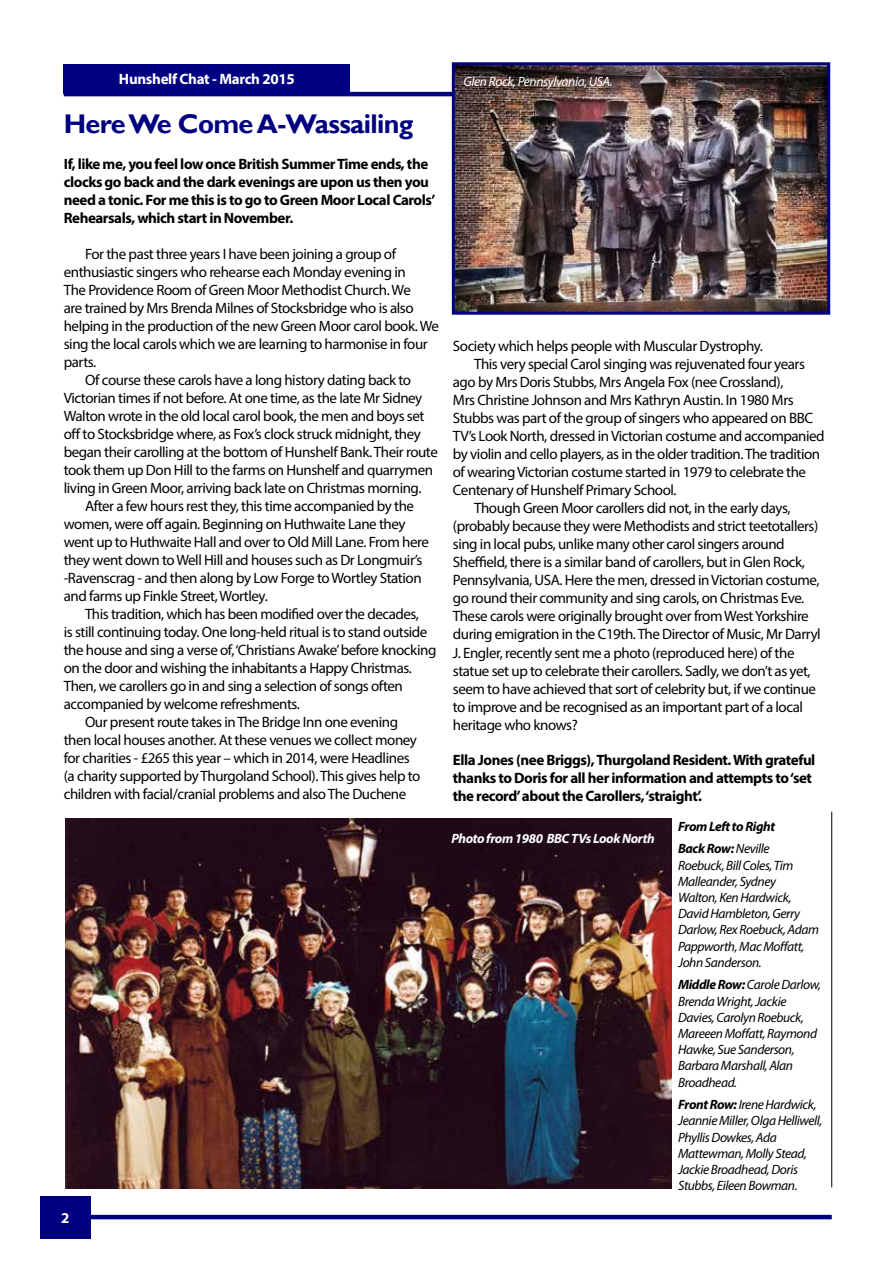
<style>
.page{position:relative;width:893px;height:1263px;background:#fff}
.page>*{position:absolute;margin:0;border:0;box-sizing:border-box;transform-origin:0 0}
.t1{font:700 27px "Gill Sans";letter-spacing:-.025em;color:#000080}
.t2{font:15px "Myriad Pro";letter-spacing:-.03em;color:#000}
.t3{font:700 15px/18px "Myriad Pro";letter-spacing:-.03em;color:#000}
.t4{font:700 15px "Myriad Pro";letter-spacing:-.02em;color:#fff}
.t5{font:italic 13.5px/16.2px "Myriad Pro";letter-spacing:-.03em;color:#000}
.t6{font:italic 700 13.5px/22.5px "Myriad Pro";letter-spacing:-.03em;color:#000}
.t7{font:italic 700 13.5px "Myriad Pro";letter-spacing:-.03em;color:#fff}
.t8{font:italic 13.5px "Myriad Pro";letter-spacing:-.03em;color:#fff}
.s1{font-weight:400}
.s2{font-weight:700}
</style>
<div class="page">
<hr style="left:64px;top:1215px;width:768px;height:4px;background:#000080">
<div style="left:40px;top:1196px;width:50px;height:43px;background:#000080"></div>
<hr style="left:64px;top:92px;width:765px;height:4px;background:#000080">
<div style="left:64px;top:64px;width:286px;height:29px;background:#000080"></div>
<img style="left:456px;top:66px;width:370px;height:245px">
<div style="left:452px;top:62px;width:378px;height:253px;border:3px solid #000080"></div>
<img style="left:65px;top:819px;width:606px;height:369px">
<hr style="left:831px;top:812px;width:1px;height:375px;background:#000">
<p class="t4" style="left:119px;top:69px;width:177px">Hunshelf Chat - March 2015</p>
<p class="t8" style="left:463px;top:73px;width:151px">Glen Rock, Pennsylvania, USA.</p>
<h1 class="t1" style="left:64px;top:107px;width:351px">Here We Come A-Wassailing</h1>
<p class="t3" style="left:64px;top:154px;width:373px">If, like me, you feel low once British Summer Time ends, the clocks go back and the dark evenings are upon us then you need a tonic. For me this is to go to Green Moor Local Carols’ Rehearsals, which start in November.</p>
<p class="t2" style="left:85px;top:244px;width:313px">For the past three years I have been joining a group of</p>
<p class="t2" style="left:64px;top:262px;width:344px">enthusiastic singers who rehearse each Monday evening in</p>
<p class="t2" style="left:64px;top:280px;width:349px">The Providence Room of Green Moor Methodist Church. We</p>
<p class="t2" style="left:64px;top:298px;width:351px">are trained by Mrs Brenda Milnes of Stocksbridge who is also</p>
<p class="t2" style="left:64px;top:316px;width:377px">helping in the production of the new Green Moor carol book. We</p>
<p class="t2" style="left:64px;top:334px;width:365px">sing the local carols which we are learning to harmonise in four</p>
<p class="t2" style="left:64px;top:352px;width:34px">parts.</p>
<p class="t2" style="left:85px;top:370px;width:328px">Of course these carols have a long history dating back to</p>
<p class="t2" style="left:64px;top:388px;width:360px">Victorian times if not before. At one time, as the late Mr Sidney</p>
<p class="t2" style="left:64px;top:406px;width:362px">Walton wrote in the old local carol book, the men and boys set</p>
<p class="t2" style="left:64px;top:424px;width:359px">off to Stocksbridge where, as Fox’s clock struck midnight, they</p>
<p class="t2" style="left:64px;top:442px;width:376px">began their carolling at the bottom of Hunshelf Bank. Their route</p>
<p class="t2" style="left:64px;top:460px;width:371px">took them up Don Hill to the farms on Hunshelf and quarrymen</p>
<p class="t2" style="left:64px;top:478px;width:359px">living in Green Moor, arriving back late on Christmas morning.</p>
<p class="t2" style="left:85px;top:496px;width:331px">After a few hours rest they, this time accompanied by the</p>
<p class="t2" style="left:64px;top:514px;width:343px">women, were off again. Beginning on Huthwaite Lane they</p>
<p class="t2" style="left:64px;top:532px;width:367px">went up to Huthwaite Hall and over to Old Mill Lane. From here</p>
<p class="t2" style="left:64px;top:550px;width:360px">they went down to Well Hill and houses such as Dr Longmuir’s</p>
<p class="t2" style="left:64px;top:568px;width:359px">-Ravenscrag - and then along by Low Forge to Wortley Station</p>
<p class="t2" style="left:64px;top:586px;width:205px">and farms up Finkle Street, Wortley.</p>
<p class="t2" style="left:85px;top:604px;width:335px">This tradition, which has been modified over the decades,</p>
<p class="t2" style="left:64px;top:622px;width:365px">is still continuing today. One long-held ritual is to stand outside</p>
<p class="t2" style="left:64px;top:640px;width:374px">the house and sing a verse of, ‘Christians Awake’ before knocking</p>
<p class="t2" style="left:64px;top:658px;width:350px">on the door and wishing the inhabitants a Happy Christmas.</p>
<p class="t2" style="left:64px;top:676px;width:341px">Then, we carollers go in and sing a selection of songs often</p>
<p class="t2" style="left:64px;top:694px;width:238px">accompanied by welcome refreshments.</p>
<p class="t2" style="left:85px;top:712px;width:315px">Our present route takes in The Bridge Inn one evening</p>
<p class="t2" style="left:64px;top:730px;width:355px">then local houses another. At these venues we collect money</p>
<p class="t2" style="left:64px;top:748px;width:347px">for charities - £265 this year – which in 2014, were Headlines</p>
<p class="t2" style="left:64px;top:766px;width:358px">(a charity supported by Thurgoland School). This gives help to</p>
<p class="t2" style="left:64px;top:784px;width:344px">children with facial/cranial problems and also The Duchene</p>
<p class="t4" style="left:61px;top:1208px;width:10px">2</p>
<p class="t2" style="left:453px;top:337px;width:311px">Society which helps people with Muscular Dystrophy.</p>
<p class="t2" style="left:474px;top:355px;width:332px">This very special Carol singing was rejuvenated four years</p>
<p class="t2" style="left:453px;top:373px;width:332px">ago by Mrs Doris Stubbs, Mrs Angela Fox (nee Crossland),</p>
<p class="t2" style="left:453px;top:391px;width:342px">Mrs Christine Johnson and Mrs Kathryn Austin. In 1980 Mrs</p>
<p class="t2" style="left:453px;top:409px;width:362px">Stubbs was part of the group of singers who appeared on BBC</p>
<p class="t2" style="left:453px;top:427px;width:373px">TV’s Look North, dressed in Victorian costume and accompanied</p>
<p class="t2" style="left:453px;top:445px;width:369px">by violin and cello players, as in the older tradition. The tradition</p>
<p class="t2" style="left:453px;top:463px;width:355px">of wearing Victorian costume started in 1979 to celebrate the</p>
<p class="t2" style="left:453px;top:481px;width:225px">Centenary of Hunshelf Primary School.</p>
<p class="t2" style="left:474px;top:499px;width:318px">Though Green Moor carollers did not, in the early days,</p>
<p class="t2" style="left:453px;top:517px;width:367px">(probably because they were Methodists and strict teetotallers)</p>
<p class="t2" style="left:453px;top:535px;width:333px">sing in local pubs, unlike many other carol singers around</p>
<p class="t2" style="left:453px;top:553px;width:354px">Sheffield, there is a similar band of carollers, but in Glen Rock,</p>
<p class="t2" style="left:453px;top:571px;width:368px">Pennsylvania, USA. Here the men, dressed in Victorian costume,</p>
<p class="t2" style="left:453px;top:589px;width:353px">go round their community and sing carols, on Christmas Eve.</p>
<p class="t2" style="left:453px;top:607px;width:357px">These carols were originally brought over from West Yorkshire</p>
<p class="t2" style="left:453px;top:625px;width:369px">during emigration in the C19th. The Director of Music, Mr Darryl</p>
<p class="t2" style="left:453px;top:643px;width:343px">J. Engler, recently sent me a photo (reproduced here) of the</p>
<p class="t2" style="left:453px;top:661px;width:359px">statue set up to celebrate their carollers. Sadly, we don’t as yet,</p>
<p class="t2" style="left:453px;top:679px;width:365px">seem to have achieved that sort of celebrity but, if we continue</p>
<p class="t2" style="left:453px;top:697px;width:352px">to improve and be recognised as an important part of a local</p>
<p class="t2" style="left:453px;top:715px;width:126px">heritage who knows?</p>
<p class="t3" style="left:453px;top:750px;width:364px">Ella Jones (nee Briggs), Thurgoland Resident. With grateful thanks to Doris for all her information and attempts to ‘set the record’ about the Carollers, ‘straight’.</p>
<p class="t7" style="left:451px;top:829px;width:205px">Photo from 1980 BBC TVs Look North</p>
<p class="t6" style="left:678px;top:815px;width:99px">From Left to Right<br>Back Row: <span class="s1">Neville</span></p>
<p class="t5" style="left:678px;top:857px;width:142px">Roebuck, Bill Coles, Tim<br>Malleander, Sydney<br>Walton, Ken Hardwick,<br>David Hambleton, Gerry<br>Darlow, Rex Roebuck, Adam<br>Pappworth, Mac Moffatt,<br>John Sanderson.</p>
<p class="t5" style="left:678px;top:976px;width:144px"><span class="s2">Middle Row:</span> Carole Darlow,<br>Brenda Wright, Jackie<br>Davies, Carolyn Roebuck,<br>Mareeen Moffatt, Raymond<br>Hawke, Sue Sanderson,<br>Barbara Marshall, Alan<br>Broadhead.</p>
<p class="t5" style="left:678px;top:1096px;width:146px"><span class="s2">Front Row:</span> Irene Hardwick,<br>Jeannie Miller, Olga Helliwell,<br>Phyllis Dowkes, Ada<br>Mattewman, Molly Stead,<br>Jackie Broadhead, Doris<br>Stubbs, Eileen Bowman.</p>
</div>
